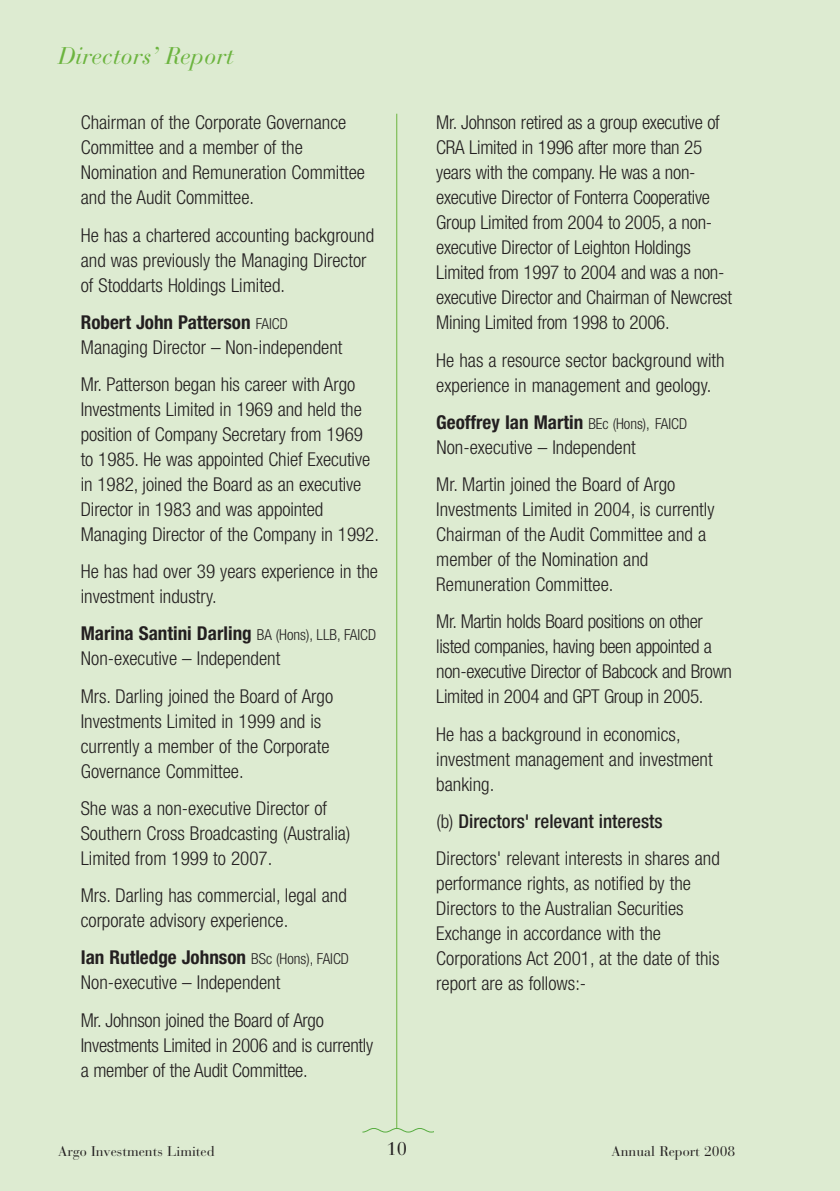
<style>
.page{position:relative;width:840px;height:1191px;background:#fff}
.page>*{position:absolute;margin:0;border:0;box-sizing:border-box;transform-origin:0 0}
.t1{font:italic 24px "Bauer Bodoni";color:#6cb43f}
.t2{font:300 condensed 19.2px/25px "Helvetica Neue";color:#231f20}
.t3{font:300 condensed 19.2px/25px "Helvetica Neue";letter-spacing:-.02em;color:#231f20}
.t4{font:18.4px "Bauer Bodoni";color:#231f20}
.t5{font:14px "Bauer Bodoni";color:#231f20}
.s1{font-weight:700}
.s2{font-size:15.2px}
.s3{font-weight:500}
</style>
<div class="page">
<div style="left:0;top:0;width:839px;height:1191px;background:#ddebd1"></div>
<hr style="left:396px;top:114px;width:1px;height:1014px;background:#6cb43f">
<svg style="left:362px;top:1128px;width:71px;height:4px"></svg>
<p class="t1" style="left:58px;top:47px;width:177px">Directors’ Report</p>
<p class="t2" style="left:81px;top:112px;width:285px">Chairman of the Corporate Governance<br>Committee and a member of the<br>Nomination and Remuneration Committee and the Audit Committee.</p>
<p class="t2" style="left:81px;top:224px;width:295px">He has a chartered accounting background and was previously the Managing Director of Stoddarts Holdings Limited.</p>
<p class="t2" style="left:81px;top:311px;width:263px"><span class="s1">Robert John Patterson</span> <span class="s2">FAICD<br></span>Managing Director – Non-independent</p>
<p class="t2" style="left:81px;top:373px;width:299px">Mr. Patterson began his career with Argo Investments Limited in 1969 and held the position of Company Secretary from 1969 to 1985. He was appointed Chief Executive in 1982, joined the Board as an executive Director in 1983 and was appointed Managing Director of the Company in 1992.</p>
<p class="t2" style="left:81px;top:560px;width:298px">He has had over 39 years experience in the investment industry.</p>
<p class="t2" style="left:81px;top:623px;width:297px"><span class="s1">Marina Santini Darling</span> <span class="s2">BA (Hons), LLB, FAICD<br></span>Non-executive – Independent</p>
<p class="t2" style="left:81px;top:685px;width:254px">Mrs. Darling joined the Board of Argo<br>Investments Limited in 1999 and is currently a member of the Corporate<br>Governance Committee.</p>
<p class="t2" style="left:81px;top:797px;width:271px">She was a non-executive Director of<br>Southern Cross Broadcasting (Australia)<br>Limited from 1999 to 2007.</p>
<p class="t2" style="left:81px;top:884px;width:267px">Mrs. Darling has commercial, legal and corporate advisory experience.</p>
<p class="t2" style="left:81px;top:946px;width:269px"><span class="s1">Ian Rutledge Johnson</span> <span class="s2">BSc (Hons), FAICD<br></span>Non-executive – Independent</p>
<p class="t2" style="left:81px;top:1009px;width:294px">Mr. Johnson joined the Board of Argo<br>Investments Limited in 2006 and is currently a member of the Audit Committee.</p>
<p class="t2" style="left:436px;top:112px;width:297px">Mr. Johnson retired as a group executive of CRA Limited in 1996 after more than 25 years with the company. He was a non&shy;executive Director of Fonterra Cooperative Group Limited from 2004 to 2005, a non&shy;executive Director of Leighton Holdings Limited from 1997 to 2004 and was a non&shy;executive Director and Chairman of Newcrest Mining Limited from 1998 to 2006.</p>
<p class="t2" style="left:436px;top:349px;width:290px">He has a resource sector background with experience in management and geology.</p>
<p class="t2" style="left:436px;top:411px;width:252px"><span class="s1">Geoffrey Ian Martin</span> <span class="s2">BEc (Hons), FAICD<br></span>Non-executive – Independent</p>
<p class="t2" style="left:436px;top:473px;width:279px">Mr. Martin joined the Board of Argo Investments Limited in 2004, is currently Chairman of the Audit Committee and a member of the Nomination and Remuneration Committee.</p>
<p class="t3" style="left:436px;top:610px;width:297px">Mr. Martin holds Board positions on other listed companies, having been appointed a non-executive Director of Babcock and Brown Limited in 2004 and GPT Group in 2005.</p>
<p class="t2" style="left:436px;top:723px;width:278px">He has a background in economics, investment management and investment banking.</p>
<p class="t2" style="left:436px;top:804px;width:285px;line-height:37.2px">(b) <span class="s3">Directors' relevant interests<br></span>Directors' relevant interests in shares and</p>
<p class="t2" style="left:436px;top:872px;width:284px">performance rights, as notified by the Directors to the Australian Securities Exchange in accordance with the Corporations Act 2001, at the date of this report are as follows:-</p>
<p class="t4" style="left:386px;top:1141px;width:22px">10</p>
<p class="t5" style="left:58px;top:1145px;width:158px">Argo Investments Limited</p>
<p class="t5" style="left:611px;top:1145px;width:125px">Annual Report 2008</p>
</div>
